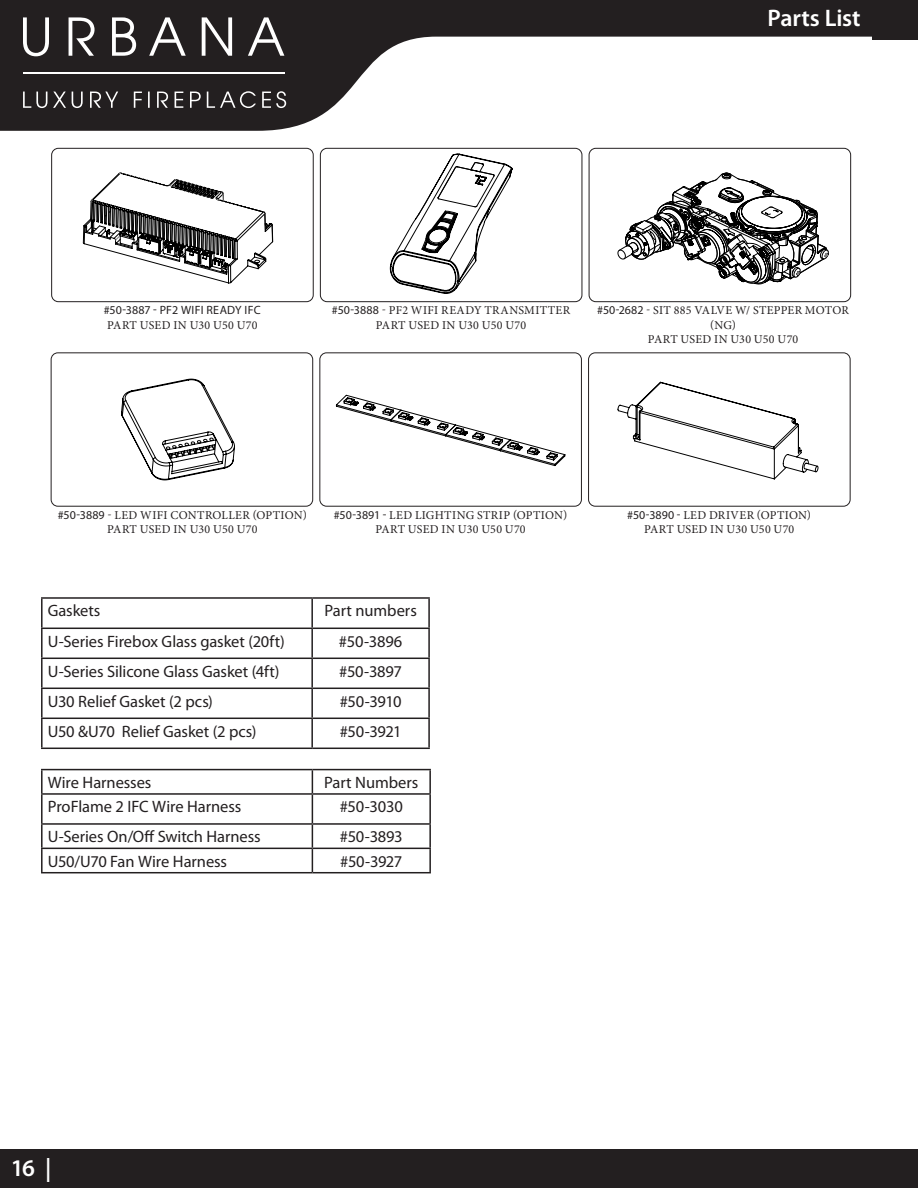
<style>
.page{position:relative;width:918px;height:1188px;background:#fff}
.page>*{position:absolute;margin:0;border:0;box-sizing:border-box;transform-origin:0 0}
._0-Page_Title-ADDITIONAL_PAGES_OF_CATEGOR{font:600 24px "Myriad Pro";letter-spacing:-.01em;color:#fff}
.t1{font:16.5px "Myriad Pro";letter-spacing:-.005em;color:#231f20}
.Drawing_Labels-not_figures{font:12px/14.4px "Minion Pro";letter-spacing:.025em;color:#231f20;text-align:center}
.Drawing_Labels-not_figures-2{font:12px "Myriad Pro";letter-spacing:.015em;color:#231f20}
.s1{font-family:"Myriad Pro"}
</style>
<div class="page">
<svg style="left:0;top:0;width:873px;height:131px"></svg>
<div style="left:0;top:1149px;width:918px;height:39px;background:#231f20"></div>
<svg style="left:23px;top:91px;width:263px;height:17px;background:#4d4a4a"></svg>
<svg style="left:23px;top:17px;width:261px;height:39px"></svg>
<hr style="left:23px;top:72px;width:262px;height:2px;background:#fff">
<div style="left:873px;top:0;width:45px;height:40px;background:#231f20"></div>
<div style="left:51px;top:148px;width:262px;height:154px;border:1px solid #231f20;border-radius:7px"></div>
<div style="left:320px;top:148px;width:262px;height:154px;border:1px solid #231f20;border-radius:7px"></div>
<div style="left:589px;top:148px;width:262px;height:154px;border:1px solid #231f20;border-radius:7px"></div>
<div style="left:51px;top:353px;width:262px;height:153px;border:1px solid #231f20;border-radius:7px"></div>
<div style="left:320px;top:353px;width:262px;height:153px;border:1px solid #231f20;border-radius:7px"></div>
<div style="left:588px;top:353px;width:262px;height:153px;border:1px solid #231f20;border-radius:7px"></div>
<hr style="left:41px;top:597px;width:271px;height:2px;background:#231f20">
<hr style="left:41px;top:599px;width:2px;height:29px;background:#231f20">
<hr style="left:312px;top:597px;width:118px;height:2px;background:#231f20">
<hr style="left:311px;top:599px;width:2px;height:29px;background:#231f20">
<hr style="left:428px;top:599px;width:2px;height:29px;background:#231f20">
<hr style="left:41px;top:628px;width:271px;height:1px;background:#231f20">
<hr style="left:41px;top:629px;width:2px;height:29px;background:#231f20">
<hr style="left:312px;top:628px;width:118px;height:1px;background:#231f20">
<hr style="left:311px;top:629px;width:2px;height:29px;background:#231f20">
<hr style="left:428px;top:629px;width:2px;height:29px;background:#231f20">
<hr style="left:41px;top:658px;width:271px;height:1px;background:#231f20">
<hr style="left:41px;top:659px;width:2px;height:29px;background:#231f20">
<hr style="left:312px;top:658px;width:118px;height:1px;background:#231f20">
<hr style="left:311px;top:659px;width:2px;height:29px;background:#231f20">
<hr style="left:428px;top:659px;width:2px;height:29px;background:#231f20">
<hr style="left:41px;top:688px;width:271px;height:1px;background:#231f20">
<hr style="left:41px;top:689px;width:2px;height:29px;background:#231f20">
<hr style="left:312px;top:688px;width:118px;height:1px;background:#231f20">
<hr style="left:311px;top:689px;width:2px;height:29px;background:#231f20">
<hr style="left:428px;top:689px;width:2px;height:29px;background:#231f20">
<hr style="left:41px;top:718px;width:271px;height:1px;background:#231f20">
<hr style="left:41px;top:719px;width:2px;height:29px;background:#231f20">
<hr style="left:312px;top:718px;width:118px;height:1px;background:#231f20">
<hr style="left:311px;top:719px;width:2px;height:29px;background:#231f20">
<hr style="left:428px;top:719px;width:2px;height:29px;background:#231f20">
<hr style="left:41px;top:748px;width:271px;height:1px;background:#231f20">
<hr style="left:312px;top:748px;width:118px;height:1px;background:#231f20">
<hr style="left:41px;top:769px;width:271px;height:1px;background:#231f20">
<hr style="left:41px;top:770px;width:2px;height:23px;background:#231f20">
<hr style="left:312px;top:769px;width:119px;height:1px;background:#231f20">
<hr style="left:429px;top:770px;width:2px;height:23px;background:#231f20">
<hr style="left:41px;top:793px;width:271px;height:2px;background:#231f20">
<hr style="left:41px;top:795px;width:2px;height:28px;background:#231f20">
<hr style="left:312px;top:793px;width:119px;height:2px;background:#231f20">
<hr style="left:429px;top:795px;width:2px;height:28px;background:#231f20">
<hr style="left:41px;top:823px;width:271px;height:2px;background:#231f20">
<hr style="left:41px;top:825px;width:2px;height:23px;background:#231f20">
<hr style="left:312px;top:823px;width:119px;height:2px;background:#231f20">
<hr style="left:429px;top:825px;width:2px;height:23px;background:#231f20">
<hr style="left:41px;top:848px;width:271px;height:1px;background:#231f20">
<hr style="left:41px;top:849px;width:2px;height:23px;background:#231f20">
<hr style="left:312px;top:848px;width:119px;height:1px;background:#231f20">
<svg style="left:312px;top:770px;width:1px;height:102px"></svg>
<hr style="left:429px;top:849px;width:2px;height:23px;background:#231f20">
<hr style="left:41px;top:872px;width:271px;height:1px;background:#231f20">
<hr style="left:312px;top:872px;width:119px;height:1px;background:#231f20">
<svg style="left:83px;top:173px;width:190px;height:110px"></svg>
<svg style="left:390px;top:154px;width:122px;height:139px"></svg>
<svg style="left:618px;top:173px;width:210px;height:112px"></svg>
<svg style="left:336px;top:395px;width:229px;height:71px"></svg>
<svg style="left:618px;top:382px;width:200px;height:97px"></svg>
<svg style="left:121px;top:379px;width:114px;height:101px"></svg>
<p class="_0-Page_Title-ADDITIONAL_PAGES_OF_CATEGOR" style="left:768px;top:3px;width:95px">Parts List</p>
<p class="Drawing_Labels-not_figures-2" style="left:104px;top:303px;width:159px">#50-3887 - PF2 WIFI READY IFC</p>
<p class="Drawing_Labels-not_figures" style="left:107px;top:318px;width:152px">PART USED IN U30 U50 U70</p>
<p class="Drawing_Labels-not_figures" style="left:332px;top:303px;width:240px"><span class="s1">#50-3888</span> - PF2 WIFI READY TRANSMITTER</p>
<p class="Drawing_Labels-not_figures" style="left:376px;top:318px;width:152px">PART USED IN U30 U50 U70</p>
<p class="Drawing_Labels-not_figures" style="left:597px;top:303px;width:253px"><span class="s1">#50-2682</span> - SIT 885 VALVE W/ STEPPER MOTOR (NG)</p>
<p class="Drawing_Labels-not_figures" style="left:648px;top:332px;width:152px">PART USED IN U30 U50 U70</p>
<p class="Drawing_Labels-not_figures" style="left:58px;top:508px;width:251px"><span class="s1">#50-3889</span> - LED WIFI CONTROLLER (OPTION)</p>
<p class="Drawing_Labels-not_figures" style="left:107px;top:522px;width:152px">PART USED IN U30 U50 U70</p>
<p class="Drawing_Labels-not_figures" style="left:334px;top:508px;width:235px"><span class="s1">#50-3891 -</span> LED LIGHTING STRIP (OPTION)</p>
<p class="Drawing_Labels-not_figures" style="left:375px;top:522px;width:152px">PART USED IN U30 U50 U70</p>
<p class="t1" style="left:48px;top:601px;width:54px">Gaskets</p>
<p class="t1" style="left:324px;top:601px;width:94px">Part numbers</p>
<p class="t1" style="left:48px;top:631px;width:238px">U-Series Firebox Glass gasket (20ft)</p>
<p class="t1" style="left:339px;top:631px;width:65px">#50-3896</p>
<p class="t1" style="left:48px;top:661px;width:233px">U-Series Silicone Glass Gasket (4ft)</p>
<p class="t1" style="left:339px;top:661px;width:64px">#50-3897</p>
<p class="t1" style="left:48px;top:691px;width:167px">U30 Relief Gasket (2 pcs)</p>
<p class="t1" style="left:340px;top:691px;width:63px">#50-3910</p>
<p class="t1" style="left:48px;top:721px;width:210px">U50 &amp;U70 Relief Gasket (2 pcs)</p>
<p class="t1" style="left:340px;top:721px;width:63px">#50-3921</p>
<p class="t1" style="left:48px;top:772px;width:105px">Wire Harnesses</p>
<p class="t1" style="left:324px;top:772px;width:96px">Part Numbers</p>
<p class="t1" style="left:48px;top:797px;width:195px">ProFlame 2 IFC Wire Harness</p>
<p class="t1" style="left:340px;top:797px;width:65px">#50-3030</p>
<p class="t1" style="left:48px;top:827px;width:214px">U-Series On/Off Switch Harness</p>
<p class="t1" style="left:340px;top:827px;width:64px">#50-3893</p>
<p class="t1" style="left:48px;top:851px;width:181px">U50/U70 Fan Wire Harness</p>
<p class="t1" style="left:340px;top:851px;width:64px">#50-3927</p>
<p class="Drawing_Labels-not_figures" style="left:627px;top:508px;width:185px"><span class="s1">#50-3890 -</span> LED DRIVER (OPTION)</p>
<p class="Drawing_Labels-not_figures" style="left:644px;top:522px;width:152px">PART USED IN U30 U50 U70</p>
<h1 class="_0-Page_Title-ADDITIONAL_PAGES_OF_CATEGOR" style="left:11px;top:1153px;width:42px">16 |</h1>
</div>
